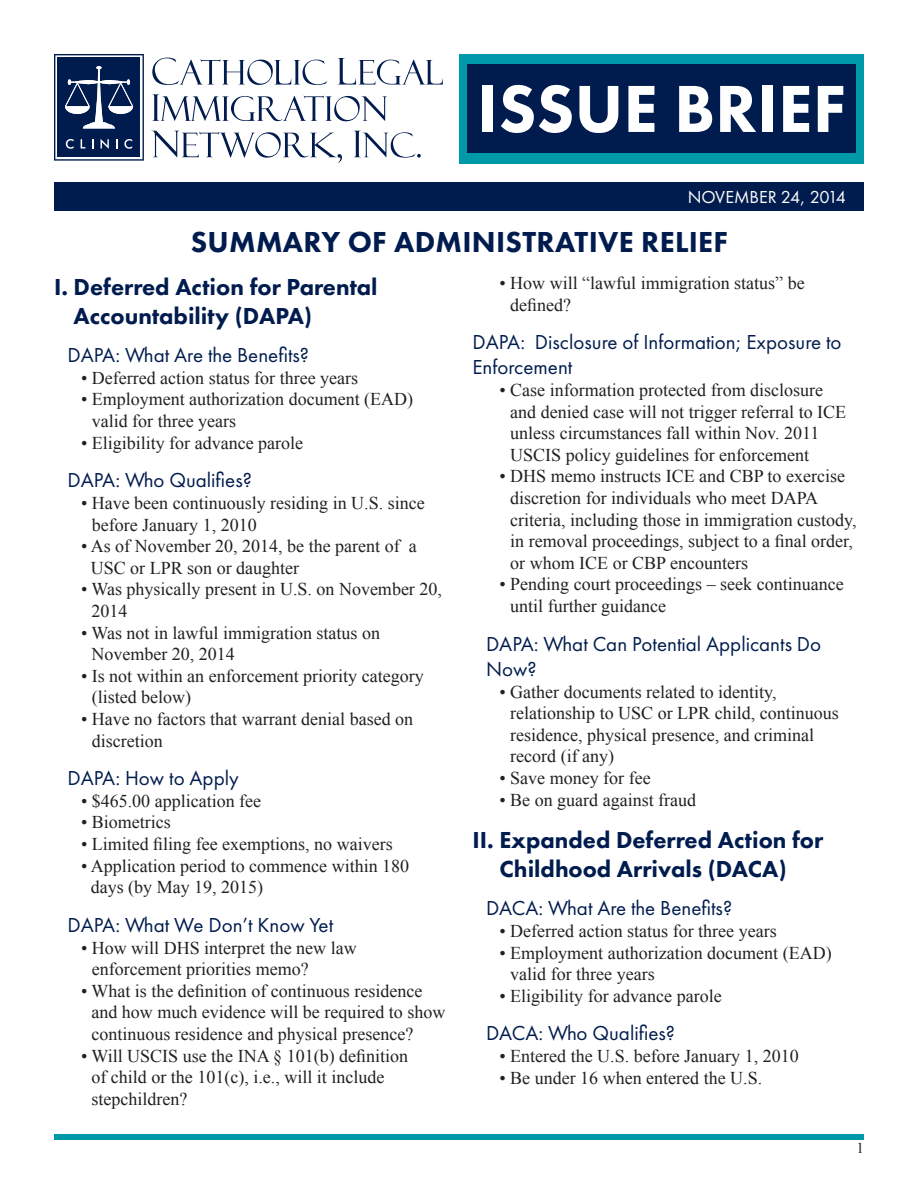
<style>
.page{position:relative;width:918px;height:1188px;background:#fff}
.page>*{position:absolute;margin:0;border:0;box-sizing:border-box;transform-origin:0 0}
.t1{font:800 69px "Futura PT";color:#fff}
.Main_Heading{font:800 30px "Futura PT";letter-spacing:.01em;color:#001c4e}
.Body_Heading{font:800 24px/28.8px "Futura PT";color:#001c4e}
.Sub_Heading{font:21px/25.2px "Futura PT";color:#001c4e}
.Body{font:18px/21.6px "Times New Roman";color:#231f20}
.t2{font:18px "Futura PT";color:#fff}
.t3{font:15px "Times New Roman";color:#231f20}
</style>
<div class="page">
<div style="left:54px;top:1134px;width:810px;height:5px;background:#0099a9"></div>
<svg style="left:152px;top:131px;width:190px;height:32px"></svg>
<svg style="left:354px;top:131px;width:67px;height:27px"></svg>
<svg style="left:152px;top:94px;width:235px;height:27px"></svg>
<svg style="left:152px;top:58px;width:175px;height:27px"></svg>
<svg style="left:338px;top:58px;width:105px;height:27px"></svg>
<svg style="left:54px;top:54px;width:90px;height:107px"></svg>
<div style="left:54px;top:182px;width:810px;height:28px;background:#001c4e"></div>
<div style="left:459px;top:54px;width:405px;height:109px;background:#0099a9"></div>
<div style="left:467px;top:64px;width:389px;height:89px;background:#001c4e"></div>
<p class="t1" style="left:477px;top:66px;width:370px">ISSUE BRIEF</p>
<p class="t2" style="left:688px;top:186px;width:160px">NOVEMBER 24, 2014</p>
<p class="Main_Heading" style="left:191px;top:223px;width:539px">SUMMARY OF ADMINISTRATIVE RELIEF</p>
<p class="Body_Heading" style="left:74px;top:272px;width:305px;text-indent:-20px">I. Deferred Action for Parental<br>Accountability (DAPA)</p>
<p class="Sub_Heading" style="left:68px;top:343px;width:243px">DAPA: What Are the Benefits?</p>
<p class="Body" style="left:81px;top:367px;width:279px">• Deferred action status for three years</p>
<p class="Body" style="left:92px;top:388px;width:323px;text-indent:-11px">• Employment authorization document (EAD) valid for three years</p>
<p class="Body" style="left:81px;top:432px;width:224px">• Eligibility for advance parole</p>
<p class="Sub_Heading" style="left:68px;top:468px;width:186px">DAPA: Who Qualifies?</p>
<p class="Body" style="left:92px;top:492px;width:334px;text-indent:-11px">• Have been continuously residing in U.S. since before January 1, 2010</p>
<p class="Body" style="left:91px;top:535px;width:327px;text-indent:-10px">• As of November 20, 2014, be the parent of a<br>USC or LPR son or daughter</p>
<p class="Body" style="left:91px;top:578px;width:352px;text-indent:-10px">• Was physically present in U.S. on November 20,<br>2014</p>
<p class="Body" style="left:91px;top:621px;width:290px;text-indent:-10px">• Was not in lawful immigration status on<br>November 20, 2014</p>
<p class="Body" style="left:92px;top:665px;width:333px;text-indent:-11px">• Is not within an enforcement priority category (listed below)</p>
<p class="Body" style="left:92px;top:708px;width:323px;text-indent:-11px">• Have no factors that warrant denial based on discretion</p>
<p class="Sub_Heading" style="left:68px;top:766px;width:173px">DAPA: How to Apply</p>
<p class="Body" style="left:81px;top:790px;width:182px">• $465.00 application fee</p>
<p class="Body" style="left:81px;top:811px;width:91px">• Biometrics</p>
<p class="Body" style="left:81px;top:833px;width:313px">• Limited filing fee exemptions, no waivers</p>
<p class="Body" style="left:91px;top:855px;width:320px;text-indent:-10px">• Application period to commence within 180 days (by May 19, 2015)</p>
<p class="Sub_Heading" style="left:68px;top:912px;width:267px">DAPA: What We Don’t Know Yet</p>
<p class="Body" style="left:92px;top:936px;width:266px;text-indent:-11px">• How will DHS interpret the new law enforcement priorities memo?</p>
<p class="Body" style="left:91px;top:980px;width:355px;text-indent:-10px">• What is the definition of continuous residence and how much evidence will be required to show continuous residence and physical presence?</p>
<p class="Body" style="left:91px;top:1044px;width:318px;text-indent:-10px">• Will USCIS use the INA § 101(b) definition of child or the 101(c), i.e., will it include stepchildren?</p>
<p class="Body" style="left:510px;top:272px;width:296px;text-indent:-11px">• How will “lawful immigration status” be defined?</p>
<p class="Sub_Heading" style="left:472px;top:330px;width:371px">DAPA: Disclosure of Information; Exposure to<br>Enforcement</p>
<p class="Body" style="left:510px;top:379px;width:337px;text-indent:-11px">• Case information protected from disclosure and denied case will not trigger referral to ICE unless circumstances fall within Nov. 2011<br>USCIS policy guidelines for enforcement</p>
<p class="Body" style="left:510px;top:465px;width:348px;text-indent:-11px">• DHS memo instructs ICE and CBP to exercise discretion for individuals who meet DAPA criteria, including those in immigration custody, in removal proceedings, subject to a final order, or whom ICE or CBP encounters</p>
<p class="Body" style="left:510px;top:573px;width:335px;text-indent:-11px">• Pending court proceedings – seek continuance until further guidance</p>
<p class="Sub_Heading" style="left:486px;top:631px;width:337px">DAPA: What Can Potential Applicants Do<br>Now?</p>
<p class="Body" style="left:510px;top:680px;width:330px;text-indent:-11px">• Gather documents related to identity, relationship to USC or LPR child, continuous residence, physical presence, and criminal record (if any)</p>
<p class="Body" style="left:500px;top:767px;width:153px">• Save money for fee</p>
<p class="Body" style="left:500px;top:788px;width:198px">• Be on guard against fraud</p>
<p class="Body_Heading" style="left:472px;top:825px;width:352px;text-align:center">II. Expanded Deferred Action for<br>Childhood Arrivals (DACA)</p>
<p class="Sub_Heading" style="left:486px;top:896px;width:248px">DACA: What Are the Benefits?</p>
<p class="Body" style="left:500px;top:920px;width:279px">• Deferred action status for three years</p>
<p class="Body" style="left:510px;top:941px;width:323px;text-indent:-11px">• Employment authorization document (EAD) valid for three years</p>
<p class="Body" style="left:500px;top:985px;width:224px">• Eligibility for advance parole</p>
<p class="Sub_Heading" style="left:486px;top:1021px;width:191px">DACA: Who Qualifies?</p>
<p class="Body" style="left:500px;top:1045px;width:301px">• Entered the U.S. before January 1, 2010</p>
<p class="Body" style="left:500px;top:1067px;width:264px">• Be under 16 when entered the U.S.</p>
<p class="t3" style="left:856px;top:1137px;width:9px">1</p>
</div>
